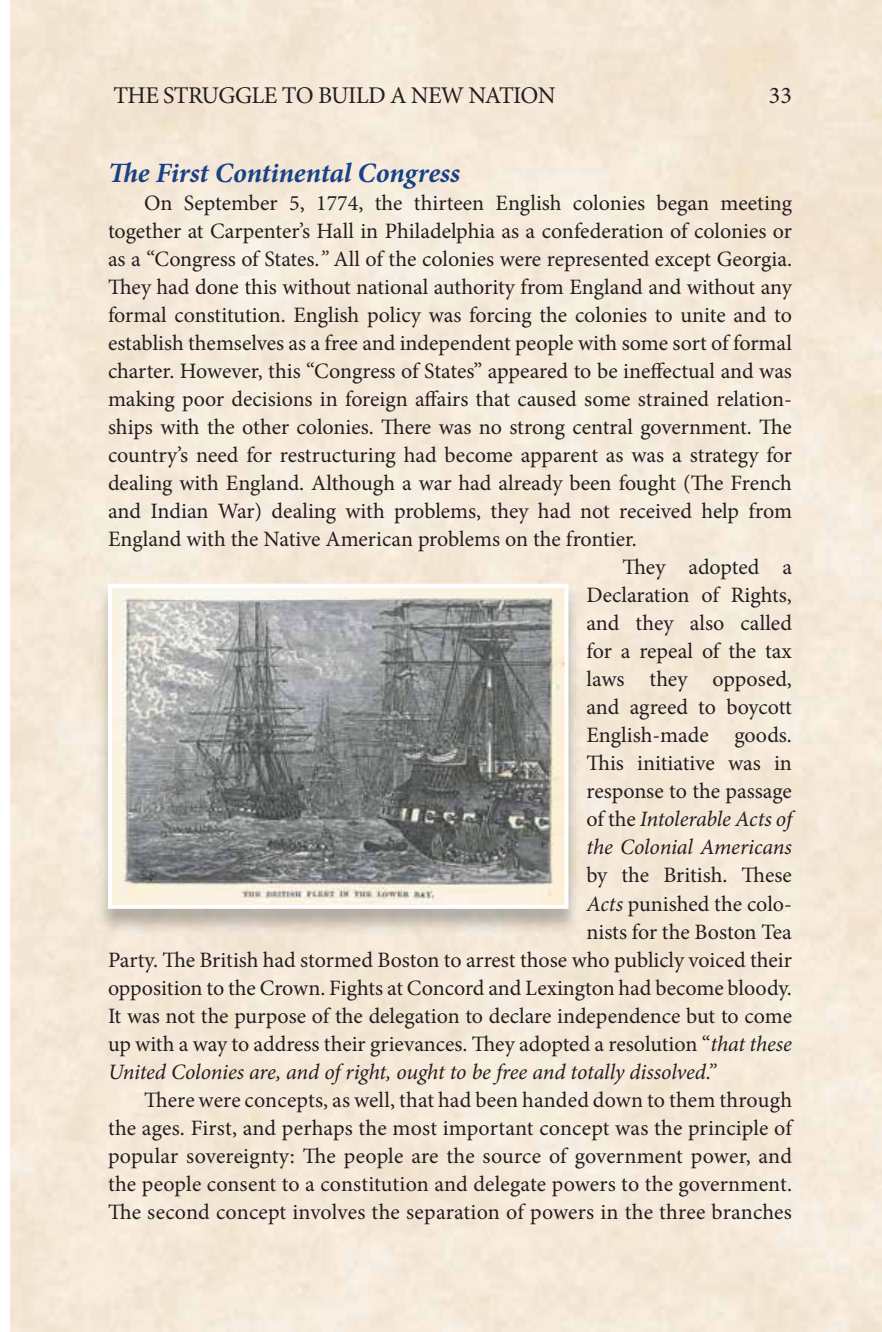
<style>
.page{position:relative;width:882px;height:1332px;background:#fff}
.page>*{position:absolute;margin:0;border:0;box-sizing:border-box;transform-origin:0 0}
.t1{font:italic 700 28px "Minion Pro";letter-spacing:-.005em;color:#184186}
.t2{font:24px "Minion Pro";letter-spacing:-.025em;color:#231f20}
.t3{font:22px/28px "Minion Pro";color:#231f20;text-align:justify}
.t4{font:italic 22px "Minion Pro";letter-spacing:-.01em;color:#231f20}
.s1{font-style:italic}
.s2{font-style:normal}
</style>
<div class="page">
<img style="left:97px;top:586px;width:482px;height:348px">
<img style="left:113px;top:589px;width:450px;height:315px">
<div style="left:108px;top:584px;width:460px;height:325px;border:4px solid #fff"></div>
<p class="t2" style="left:113px;top:80px;width:444px">THE STRUGGLE TO BUILD A NEW NATION</p>
<p class="t2" style="left:769px;top:80px;width:25px">33</p>
<p class="t1" style="left:108px;top:153px;width:353px">The First Continental Congress</p>
<p class="t3" style="left:144px;top:189px;width:650px">On September 5, 1774, the thirteen English colonies began meeting</p>
<p class="t3" style="left:108px;top:217px;width:686px">together at Carpenter’s Hall in Philadelphia as a confederation of colonies or</p>
<p class="t3" style="left:108px;top:245px;width:686px">as a “Congress of States.<span class="s1">”</span> All of the colonies were represented except Georgia.</p>
<p class="t3" style="left:108px;top:273px;width:685px">They had done this without national authority from England and without any</p>
<p class="t3" style="left:108px;top:301px;width:686px">formal constitution. English policy was forcing the colonies to unite and to</p>
<p class="t3" style="left:108px;top:329px;width:685px">establish themselves as a free and independent people with some sort of formal</p>
<p class="t3" style="left:108px;top:357px;width:685px">charter. However, this “Congress of States” appeared to be ineffectual and was</p>
<p class="t3" style="left:108px;top:385px;width:686px">making poor decisions in foreign affairs that caused some strained relation-</p>
<p class="t3" style="left:108px;top:413px;width:685px">ships with the other colonies. There was no strong central government. The</p>
<p class="t3" style="left:108px;top:441px;width:686px">country’s need for restructuring had become apparent as was a strategy for</p>
<p class="t3" style="left:108px;top:469px;width:686px">dealing with England. Although a war had already been fought (The French</p>
<p class="t3" style="left:108px;top:498px;width:686px">and Indian War) dealing with problems, they had not received help from</p>
<p class="t3" style="left:108px;top:526px;width:531px">England with the Native American problems on the frontier.</p>
<p class="t3" style="left:622px;top:554px;width:171px">They adopted a</p>
<p class="t3" style="left:586px;top:582px;width:207px">Declaration of Rights,</p>
<p class="t3" style="left:586px;top:610px;width:207px">and they also called</p>
<p class="t3" style="left:586px;top:638px;width:207px">for a repeal of the tax</p>
<p class="t3" style="left:586px;top:666px;width:207px">laws they opposed,</p>
<p class="t3" style="left:586px;top:694px;width:207px">and agreed to boycott</p>
<p class="t3" style="left:586px;top:722px;width:207px">English-made goods.</p>
<p class="t3" style="left:586px;top:750px;width:207px">This initiative was in</p>
<p class="t3" style="left:586px;top:778px;width:207px">response to the passage</p>
<p class="t4" style="left:586px;top:804px;width:207px"><span class="s2">of the</span> Intolerable Acts of</p>
<p class="t4" style="left:586px;top:832px;width:207px">the Colonial Americans</p>
<p class="t3" style="left:586px;top:862px;width:207px">by the British. These</p>
<p class="t3" style="left:586px;top:890px;width:207px"><span class="s1">Acts</span> punished the colo-</p>
<p class="t3" style="left:586px;top:918px;width:207px">nists for the Boston Tea</p>
<p class="t3" style="left:108px;top:946px;width:686px">Party. The British had stormed Boston to arrest those who publicly voiced their</p>
<p class="t3" style="left:108px;top:974px;width:685px">opposition to the Crown. Fights at Concord and Lexington had become bloody.</p>
<p class="t3" style="left:108px;top:1002px;width:686px">It was not the purpose of the delegation to declare independence but to come</p>
<p class="t3" style="left:108px;top:1030px;width:686px">up with a way to address their grievances. They adopted a resolution “<span class="s1">that these</span></p>
<p class="t4" style="left:108px;top:1056px;width:610px">United Colonies are, and of right, ought to be free and totally dissolved.”</p>
<p class="t3" style="left:108px;top:1086px;width:686px;text-indent:36px">There were concepts, as well, that had been handed down to them through the ages. First, and perhaps the most important concept was the principle of popular sovereignty: The people are the source of government power, and the people consent to a constitution and delegate powers to the government.<br>The second concept involves the separation of powers in the three branches</p>
</div>
